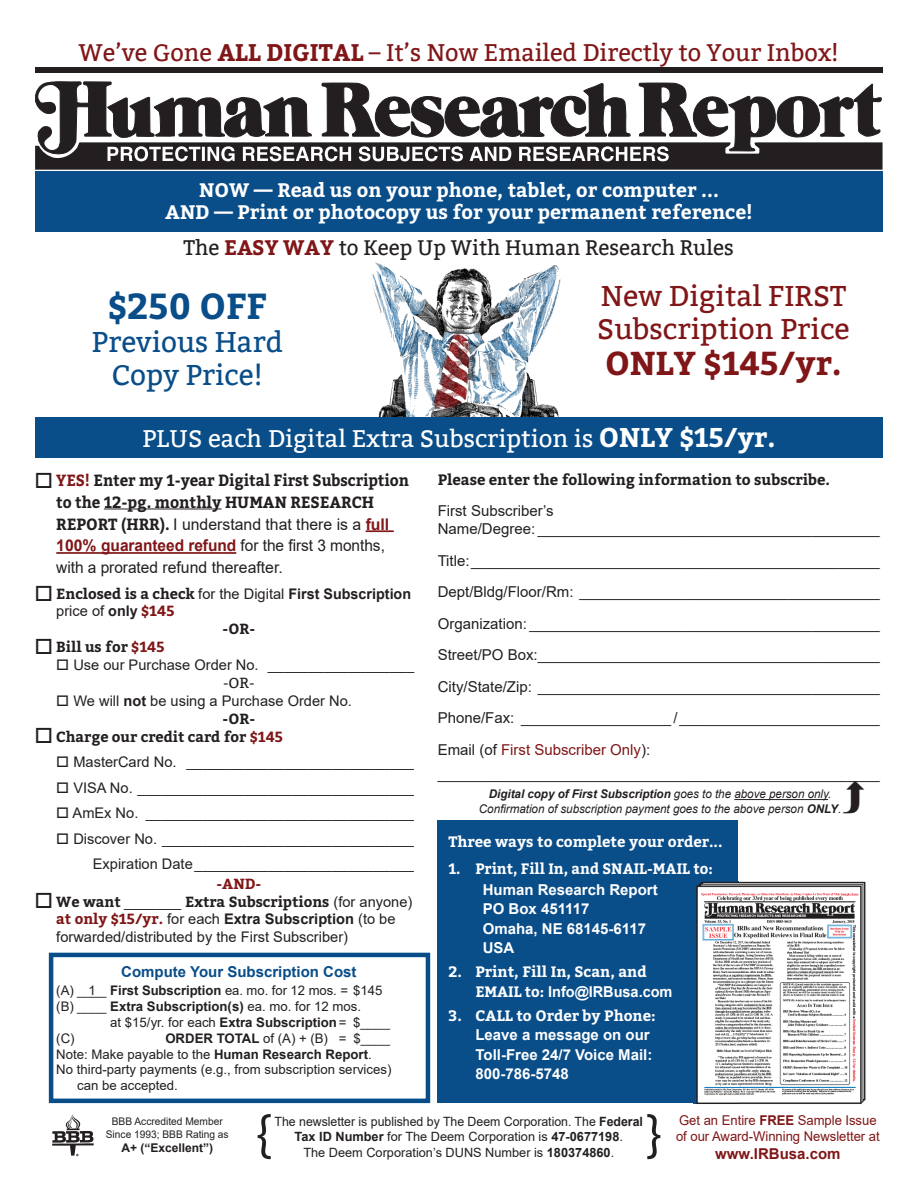
<style>
.page{position:relative;width:918px;height:1188px;background:#fff}
.page>*{position:absolute;margin:0;border:0;box-sizing:border-box;transform-origin:0 0}
.t1{font:700 36px "Bitter";color:#094d89}
.t2{font:700 33px "Bitter";color:#801617}
.t3{font:28.5px/33px "Bitter";color:#801617}
.t4{font:28.5px/33px "Bitter";color:#094d89;text-align:center}
.t5{font:24px "Bitter";color:#801617}
.t6{font:24px "Bitter";color:#fff}
.t7{font:21px "Bitter";color:#231f20}
.t8{font:700 19.5px/22.5px "Bitter";color:#fff;text-align:center}
.t9{font:16.2px/21.8px "Arial";color:#231f20}
.t10{font:700 16.2px/21.8px "Bitter";letter-spacing:-.005em;color:#231f20;scale:.94 1}
.t11{font:15px/31.5px "Arial";color:#231f20}
.t12{font:700 15px/19.5px "Arial";color:#fff}
.t13{font:700 15px "Bitter";color:#fff}
.t14{font:700 15px "Bitter";color:#231f20}
.t15{font:700 15px "Arial";color:#094d89}
.t16{font:700 15px "Arial";color:#801617}
.t17{font:14.7px/25.5px "Arial";color:#231f20;text-align:right}
.t18{font:700 14.7px/18px "Bitter";color:#231f20}
.t19{font:700 14.7px/17.5px "Arial";color:#231f20}
.t20{font:14.7px "Bitter";color:#231f20}
.t21{font:13.5px/16.2px "Arial";letter-spacing:-.005em;color:#801617}
.t22{font:13.2px "Arial";color:#231f20}
.t23{font:12.75px/15.3px "Arial";color:#231f20;text-align:center}
.t24{font:italic 12px/14.4px "Arial";letter-spacing:-.005em;color:#231f20;text-align:center}
.t25{font:700 12px "Arial";color:#231f20}
.t26{font:10.5px/12.6px "Arial";color:#231f20;text-align:center}
.s1{font-weight:700}
.s2{font-weight:700;color:#801617}
.s3{font-weight:700;font-size:27px}
.s4{color:#801617}
.s5{font-family:"Bitter";font-weight:700}
.s6{font-family:"Bitter"}
.s7{font-weight:400}
.s8{font-family:"Bitter";color:#801617}
.s9{font-family:"Arial";font-weight:400}
.s10{font-family:"Bitter";font-weight:700;color:#801617}
</style>
<div class="page">
<div style="left:35px;top:68px;width:848px;height:5px;background:#231f20"></div>
<svg style="left:35px;top:82px;width:848px;height:88px"></svg>
<div style="left:35px;top:171px;width:848px;height:61px;background:#094d89"></div>
<img style="left:371px;top:262px;width:190px;height:155px">
<div style="left:437px;top:820px;width:301px;height:283px;background:#094d89"></div>
<div style="left:35px;top:417px;width:848px;height:40px;background:#094d89"></div>
<hr style="left:104px;top:509px;width:118px;height:1px;background:#231f20">
<hr style="left:366px;top:530px;width:28px;height:2px;background:#801617">
<hr style="left:56px;top:552px;width:180px;height:2px;background:#801617">
<hr style="left:734px;top:799px;width:94px;height:1px;background:#231f20">
<svg style="left:258px;top:1114px;width:13px;height:45px"></svg>
<svg style="left:647px;top:1114px;width:13px;height:45px"></svg>
<img style="left:52px;top:1114px;width:42px;height:43px">
<img style="left:693px;top:881px;width:173px;height:223px">
<img style="left:693px;top:881px;width:45px;height:222px">
<div style="left:49px;top:953px;width:381px;height:150px;border:4px solid #094d89"></div>
<h3 class="t5" style="left:78px;top:39px;width:762px">We’ve Gone <span class="s1">ALL DIGITAL</span> – It’s Now Emailed Directly to Your Inbox!</h3>
<h3 class="t8" style="left:165px;top:179px;width:589px">NOW — Read us on your phone, tablet, or computer ...<br>AND — Print or photocopy us for your permanent reference!</h3>
<h3 class="t7" style="left:183px;top:235px;width:552px">The <span class="s2">EASY WAY</span> to Keep Up With Human Research Rules</h3>
<h1 class="t1" style="left:108px;top:284px;width:161px">$250 OFF</h1>
<h3 class="t4" style="left:92px;top:326px;width:193px">Previous Hard<br>Copy Price!</h3>
<h3 class="t3" style="left:597px;top:280px;width:254px">New Digital FIRST<br>Subscription Price</h3>
<h2 class="t2" style="left:605px;top:343px;width:238px">ONLY $145/yr.</h2>
<h3 class="t6" style="left:142px;top:424px;width:635px">PLUS each Digital Extra Subscription is <span class="s3">ONLY $15/yr.</span></h3>
<p class="t10" style="left:56px;top:470px;width:377px"><span class="s4">YES!</span> Enter my 1-year Digital First Subscription to the 12-pg. monthly HUMAN RESEARCH</p>
<p class="t9" style="left:56px;top:513px;width:335px"><span class="s5">REPORT (HRR).</span> I understand that there is a <span class="s2">full<br>100% guaranteed refund</span> for the first 3 months, with a prorated refund thereafter.</p>
<p class="t19" style="left:56px;top:585px;width:356px"><span class="s6">Enclosed is a check</span> <span class="s7">for the Digital</span> First Subscription <span class="s7">price of</span> only <span class="s8">$145</span></p>
<p class="t18" style="left:223px;top:620px;width:34px">-OR-</p>
<p class="t18" style="left:56px;top:638px;width:110px">Bill us for <span class="s4">$145</span></p>
<p class="t17" style="left:56px;top:652px;width:359px">□ Use our Purchase Order No. __________________</p>
<p class="t20" style="left:223px;top:674px;width:33px">-OR-</p>
<p class="t17" style="left:56px;top:688px;width:297px">□ We will <span class="s1">not</span> be using a Purchase Order No.</p>
<p class="t18" style="left:56px;top:710px;width:228px;text-indent:166px">-OR-<br>Charge our credit card for <span class="s4">$145</span></p>
<p class="t17" style="left:56px;top:749px;width:359px">□ MasterCard No. ____________________________</p>
<p class="t17" style="left:56px;top:775px;width:359px">□ VISA No. __________________________________</p>
<p class="t17" style="left:56px;top:800px;width:359px">□ AmEx No. _________________________________</p>
<p class="t17" style="left:56px;top:826px;width:359px">□ Discover No. _______________________________<br>Expiration Date ___________________________</p>
<p class="t18" style="left:56px;top:875px;width:358px;text-indent:160px"><span class="s4">-AND-<br></span>We want <span class="s9">_______</span> Extra Subscriptions <span class="s9">(for anyone)</span></p>
<p class="t17" style="left:56px;top:910px;width:341px;line-height:17.5px;text-align:left"><span class="s10">at only $15/yr.</span> for each <span class="s1">Extra Subscription</span> (to be forwarded/distributed by the First Subscriber)</p>
<p class="t15" style="left:121px;top:961px;width:237px">Compute Your Subscription Cost</p>
<p class="t22" style="left:56px;top:982px;width:328px">(A) ____ <span class="s1">First Subscription</span> ea. mo. for 12 mos. = $145</p>
<p class="t22" style="left:56px;top:997px;width:306px">(B) ____ <span class="s1">Extra Subscription(s)</span> ea. mo. for 12 mos.</p>
<p class="t22" style="left:110px;top:1013px;width:281px">at $15/yr. for each <span class="s1">Extra Subscription</span> = $____</p>
<p class="t22" style="left:56px;top:1029px;width:20px">(C)</p>
<p class="t22" style="left:165px;top:1029px;width:226px"><span class="s1">ORDER TOTAL</span> of (A) + (B) = $____</p>
<p class="t22" style="left:56px;top:1045px;width:317px">Note: Make payable to the <span class="s1">Human Research Report</span>.</p>
<p class="t22" style="left:56px;top:1061px;width:337px">No third-party payments (e.g., from subscription services)</p>
<p class="t22" style="left:77px;top:1077px;width:102px">can be accepted.</p>
<p class="t22" style="left:89px;top:982px;width:9px">1</p>
<p class="t14" style="left:438px;top:470px;width:394px">Please enter the following information to subscribe.</p>
<p class="t11" style="left:438px;top:502px;width:444px;line-height:18px">First Subscriber’s<br>Name/Degree: _________________________________________</p>
<p class="t11" style="left:438px;top:545px;width:444px;text-align:justify">Title: _________________________________________________ Dept/Bldg/Floor/Rm: ____________________________________ Organization: __________________________________________ Street/PO Box: _________________________________________ City/State/Zip: _________________________________________ Phone/Fax: __________________ / ________________________ Email (of <span class="s4">First Subscriber Only</span>):</p>
<p class="t11" style="left:438px;top:758px;width:444px">_____________________________________________________</p>
<p class="t24" style="left:479px;top:787px;width:364px"><span class="s1">Digital copy of First Subscription</span> goes to the above person only.<br>Confirmation of subscription payment goes to the above person <span class="s1">ONLY</span>.</p>
<p class="t13" style="left:448px;top:832px;width:276px">Three ways to complete your order...</p>
<p class="t13" style="left:448px;top:859px;width:266px">1. Print, Fill In, and SNAIL-MAIL to:</p>
<p class="t12" style="left:483px;top:880px;width:177px">Human Research Report<br>PO Box 451117<br>Omaha, NE 68145-6117<br>USA</p>
<p class="t13" style="left:448px;top:963px;width:200px">2. Print, Fill In, Scan, and</p>
<p class="t12" style="left:475px;top:982px;width:199px"><span class="s6">EMAIL to:</span> Info@IRBusa.com</p>
<p class="t13" style="left:448px;top:1006px;width:209px">3. CALL to Order by Phone:</p>
<p class="t12" style="left:475px;top:1025px;width:179px">Leave a message on our<br>Toll-Free 24/7 Voice Mail:<br>800-786-5748</p>
<p class="t26" style="left:106px;top:1115px;width:124px">BBB Accredited Member<br>Since 1993; BBB Rating as</p>
<p class="t25" style="left:121px;top:1140px;width:93px">A+ (“Excellent”)</p>
<p class="t23" style="left:275px;top:1114px;width:370px">The newsletter is published by The Deem Corporation. The <span class="s1">Federal<br>Tax ID Number</span> for The Deem Corporation is <span class="s1">47-0677198</span>.<br>The Deem Corporation’s DUNS Number is <span class="s1">180374860</span>.</p>
<p class="t21" style="left:676px;top:1112px;width:205px">Get an Entire <span class="s1">FREE</span> Sample Issue of our Award-Winning Newsletter at</p>
<p class="t16" style="left:715px;top:1143px;width:127px">www.IRBusa.com</p>
</div>
